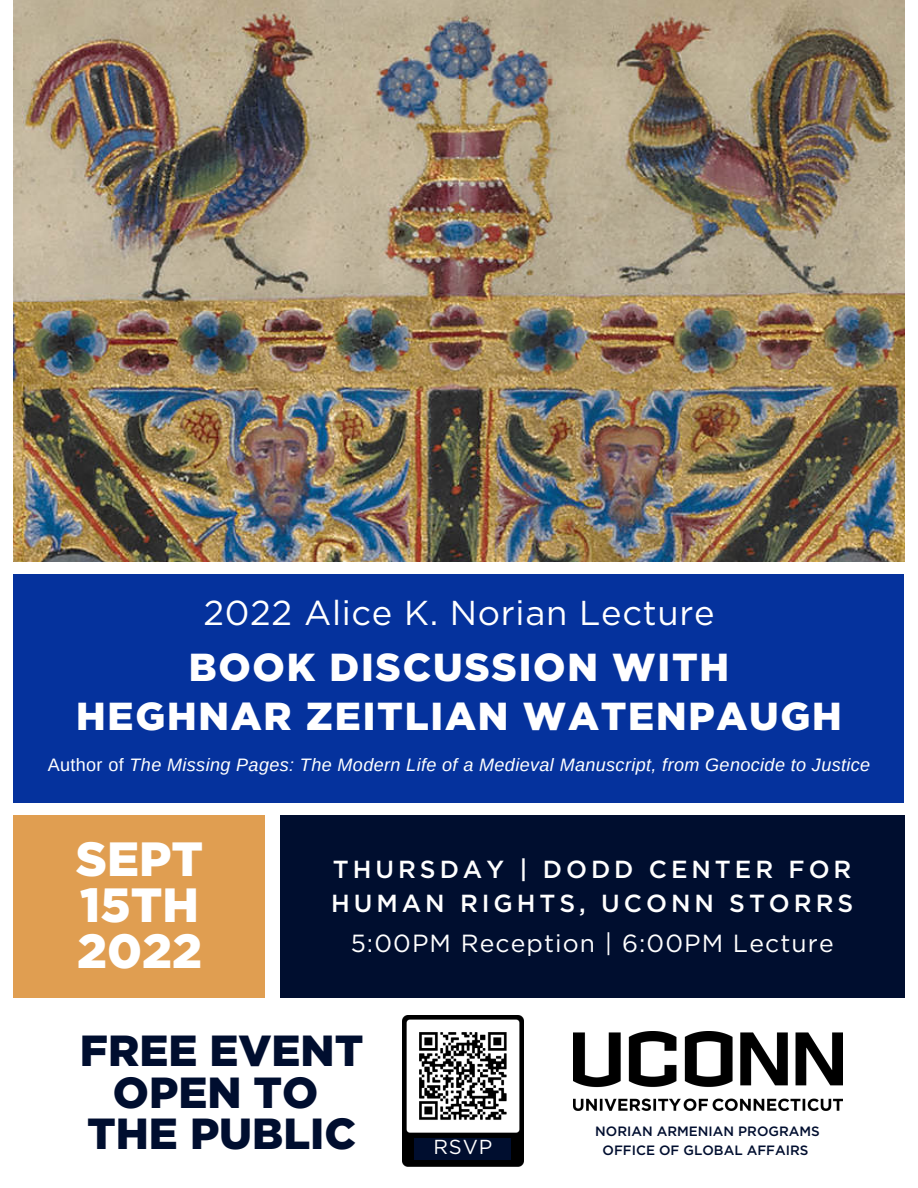
<style>
.page{position:relative;width:918px;height:1188px;background:#fff}
.page>*{position:absolute;margin:0;border:0;box-sizing:border-box;transform-origin:0 0}
.t1{font:900 48px/46.2px "Gotham";color:#fff;text-align:justify}
.t2{font:900 43.5px/41.7px "Gotham";color:#000e2f;text-align:center}
.t3{font:900 39px/49.5px "Gotham";letter-spacing:.045em;color:#fff;text-align:center}
.t4{font:34.5px "Gotham";letter-spacing:.02em;color:#fff}
.t5{font:500 24.75px/33.8px "Gotham";letter-spacing:.16em;color:#fff}
.t6{font:24.75px "Gotham";letter-spacing:.045em;color:#fff}
.t7{font:20.25px "Gotham";color:#fff}
.t8{font:italic 18px "Arimo";letter-spacing:.02em;color:#fff}
.t9{font:500 13.5px "Gotham";color:#000e2f}
.s1{font-style:normal}
</style>
<div class="page">
<div style="left:14px;top:574px;width:890px;height:228px;background:#05329d"></div>
<div style="left:280px;top:816px;width:624px;height:182px;background:#000e2f"></div>
<div style="left:14px;top:816px;width:251px;height:182px;background:#e09e51"></div>
<img style="left:14px;top:0;width:890px;height:562px">
<img style="left:402px;top:1015px;width:122px;height:151px">
<div style="left:414px;top:1138px;width:97px;height:22px;background:#000e2f"></div>
<img style="left:573px;top:1031px;width:269px;height:80px">
<h3 class="t4" style="left:203px;top:597px;width:513px">2022 Alice K. Norian Lecture</h3>
<h3 class="t3" style="left:76px;top:644px;width:767px">BOOK DISCUSSION WITH<br>HEGHNAR ZEITLIAN WATENPAUGH</h3>
<p class="t8" style="left:48px;top:755px;width:824px"><span class="s1">Author of</span> The Missing Pages: The Modern Life of a Medieval Manuscript, from Genocide to Justice</p>
<h1 class="t1" style="left:76px;top:839px;width:129px">SEPT 15TH 2022</h1>
<h3 class="t5" style="left:331px;top:854px;width:524px">THURSDAY | DODD CENTER FOR<br>HUMAN RIGHTS, UCONN STORRS</h3>
<h3 class="t6" style="left:351px;top:932px;width:484px">5:00PM Reception | 6:00PM Lecture</h3>
<h2 class="t2" style="left:80px;top:1032px;width:285px">FREE EVENT<br>OPEN TO<br>THE PUBLIC</h2>
<p class="t9" style="left:595px;top:1126px;width:226px">NORIAN ARMENIAN PROGRAMS</p>
<p class="t7" style="left:433px;top:1138px;width:61px">RSVP</p>
<p class="t9" style="left:603px;top:1144px;width:207px">OFFICE OF GLOBAL AFFAIRS</p>
</div>
